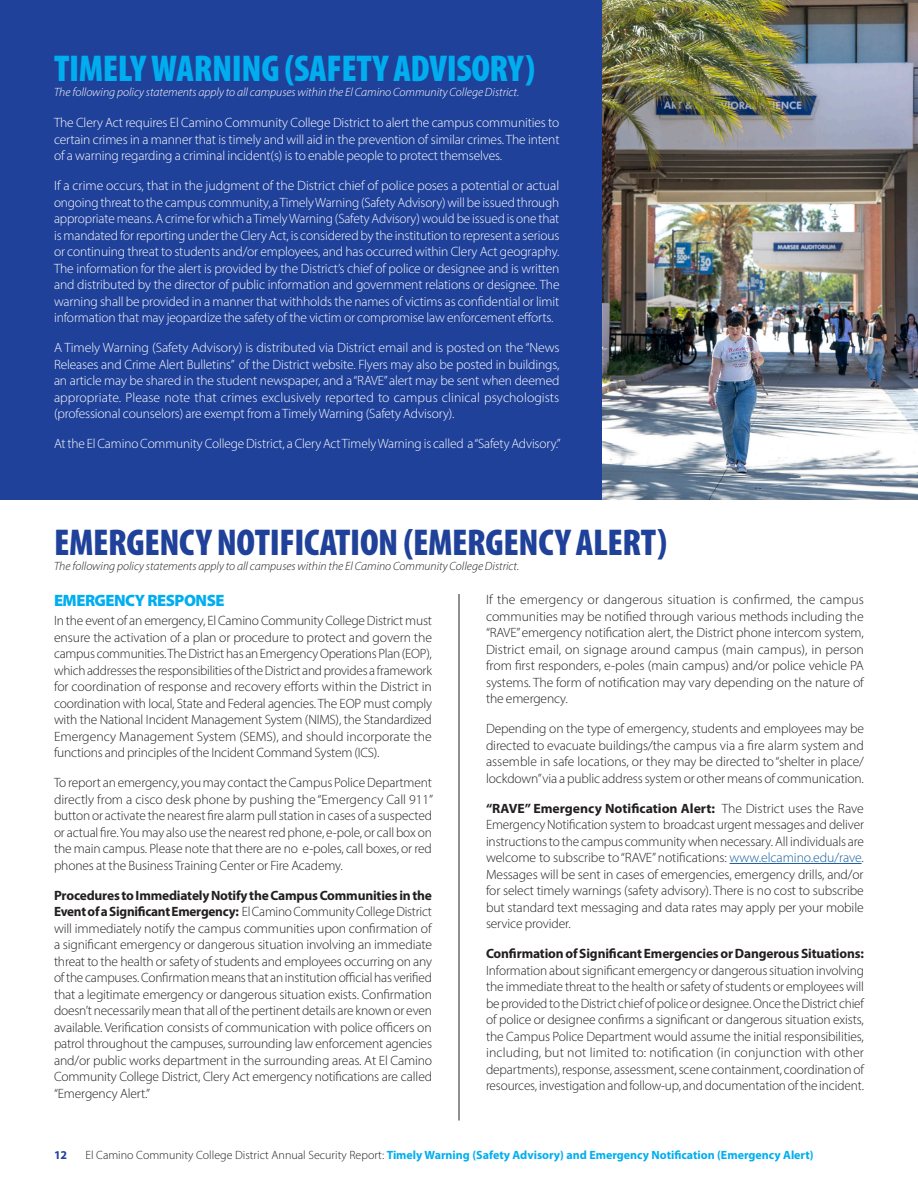
<style>
.page{position:relative;width:918px;height:1188px;background:#fff}
.page>*{position:absolute;margin:0;border:0;box-sizing:border-box;transform-origin:0 0}
.Heading{font:900 condensed 37.5px "Myriad Pro";letter-spacing:-.01em;color:#20419a}
.Heading-2{font:900 condensed 37.5px "Myriad Pro";letter-spacing:-.01em;color:#00aeef}
.t1{font:900 16.5px "Myriad Pro";letter-spacing:-.03em;color:#00aeef}
.Body_Copy{font:300 13.5px/16.5px "Myriad Pro";letter-spacing:-.01em;color:#231f20;text-align:justify}
.Body_Copy-2{font:300 13.5px/16.5px "Myriad Pro";letter-spacing:-.01em;color:#fff;text-align:justify}
.t2{font:700 12px "Myriad Pro";color:#00aeef}
.Subheading{font:italic 300 12px "Myriad Pro";color:#231f20}
.Subheading-2{font:italic 300 12px "Myriad Pro";color:#fff}
.t3{font:700 12px "Myriad Pro";color:#20419a}
.s1{font-weight:700}
.s2{color:#175d9e}
.s3{font-weight:300;color:#231f20}
</style>
<div class="page">
<hr style="left:459px;top:594px;width:1px;height:526px;background:#231f20">
<div style="left:0;top:0;width:918px;height:500px;background:#20419a"></div>
<img style="left:603px;top:0;width:315px;height:500px">
<hr style="left:730px;top:863px;width:132px;height:1px;background:#175d9e">
<p class="Heading-2" style="left:54px;top:44px;width:482px">TIMELY WARNING (SAFETY ADVISORY)</p>
<p class="Subheading-2" style="left:54px;top:84px;width:467px">The following policy statements apply to all campuses within the El Camino Community College District.</p>
<p class="Body_Copy-2" style="left:54px;top:114px;width:507px">The Clery Act requires El Camino Community College District to alert the campus communities to certain crimes in a manner that is timely and will aid in the prevention of similar crimes. The intent of a warning regarding a criminal incident(s) is to enable people to protect themselves.</p>
<p class="Body_Copy-2" style="left:54px;top:177px;width:507px">If a crime occurs, that in the judgment of the District chief of police poses a potential or actual ongoing threat to the campus community, a Timely Warning (Safety Advisory) will be issued through appropriate means. A crime for which a Timely Warning (Safety Advisory) would be issued is one that is mandated for reporting under the Clery Act, is considered by the institution to represent a serious or continuing threat to students and/or employees, and has occurred within Clery Act geography.<br>The information for the alert is provided by the District’s chief of police or designee and is written and distributed by the director of public information and government relations or designee. The warning shall be provided in a manner that withholds the names of victims as confidential or limit information that may jeopardize the safety of the victim or compromise law enforcement efforts.</p>
<p class="Body_Copy-2" style="left:54px;top:339px;width:507px">A Timely Warning (Safety Advisory) is distributed via District email and is posted on the “News Releases and Crime Alert Bulletins” of the District website. Flyers may also be posted in buildings, an article may be shared in the student newspaper, and a “RAVE” alert may be sent when deemed appropriate. Please note that crimes exclusively reported to campus clinical psychologists (professional counselors) are exempt from a Timely Warning (Safety Advisory).</p>
<p class="Body_Copy-2" style="left:54px;top:435px;width:508px">At the El Camino Community College District, a Clery Act Timely Warning is called a “Safety Advisory.”</p>
<p class="Heading" style="left:54px;top:518px;width:615px">EMERGENCY NOTIFICATION (EMERGENCY ALERT)</p>
<p class="Subheading" style="left:54px;top:558px;width:467px">The following policy statements apply to all campuses within the El Camino Community College District.</p>
<p class="t1" style="left:54px;top:590px;width:172px">EMERGENCY RESPONSE</p>
<p class="Body_Copy" style="left:54px;top:612px;width:380px">In the event of an emergency, El Camino Community College District must ensure the activation of a plan or procedure to protect and govern the campus communities. The District has an Emergency Operations Plan (EOP), which addresses the responsibilities of the District and provides a framework for coordination of response and recovery efforts within the District in coordination with local, State and Federal agencies. The EOP must comply with the National Incident Management System (NIMS), the Standardized Emergency Management System (SEMS), and should incorporate the functions and principles of the Incident Command System (ICS).</p>
<p class="Body_Copy" style="left:54px;top:774px;width:381px">To report an emergency, you may contact the Campus Police Department directly from a cisco desk phone by pushing the “Emergency Call 911” button or activate the nearest fire alarm pull station in cases of a suspected or actual fire. You may also use the nearest red phone, e-pole, or call box on the main campus. Please note that there are no e-poles, call boxes, or red phones at the Business Training Center or Fire Academy.</p>
<p class="Body_Copy" style="left:54px;top:887px;width:380px"><span class="s1">Procedures to Immediately Notify the Campus Communities in the Event of a Significant Emergency:</span> El Camino Community College District will immediately notify the campus communities upon confirmation of a significant emergency or dangerous situation involving an immediate threat to the health or safety of students and employees occurring on any of the campuses. Confirmation means that an institution official has verified that a legitimate emergency or dangerous situation exists. Confirmation doesn’t necessarily mean that all of the pertinent details are known or even available. Verification consists of communication with police officers on patrol throughout the campuses, surrounding law enforcement agencies and/or public works department in the surrounding areas. At El Camino Community College District, Clery Act emergency notifications are called “Emergency Alert.”</p>
<p class="Body_Copy" style="left:486px;top:591px;width:380px">If the emergency or dangerous situation is confirmed, the campus communities may be notified through various methods including the “RAVE” emergency notification alert, the District phone intercom system, District email, on signage around campus (main campus), in person from first responders, e-poles (main campus) and/or police vehicle PA systems. The form of notification may vary depending on the nature of the emergency.</p>
<p class="Body_Copy" style="left:486px;top:720px;width:379px">Depending on the type of emergency, students and employees may be directed to evacuate buildings/the campus via a fire alarm system and assemble in safe locations, or they may be directed to “shelter in place/ lockdown”via a public address system or other means of communication.</p>
<p class="Body_Copy" style="left:486px;top:800px;width:380px"><span class="s1">“RAVE” Emergency Notification Alert:</span> The District uses the Rave Emergency Notification system to broadcast urgent messages and deliver instructions to the campus community when necessary. All individuals are welcome to subscribe to “RAVE” notifications: <span class="s2">www.elcamino.edu/rave</span>.<br>Messages will be sent in cases of emergencies, emergency drills, and/or for select timely warnings (safety advisory). There is no cost to subscribe but standard text messaging and data rates may apply per your mobile service provider.</p>
<p class="Body_Copy" style="left:486px;top:945px;width:380px"><span class="s1">Confirmation of Significant Emergencies or Dangerous Situations:<br></span>Information about significant emergency or dangerous situation involving the immediate threat to the health or safety of students or employees will be provided to the District chief of police or designee. Once the District chief of police or designee confirms a significant or dangerous situation exists, the Campus Police Department would assume the initial responsibilities, including, but not limited to: notification (in conjunction with other departments), response, assessment, scene containment, coordination of resources, investigation and follow-up, and documentation of the incident.</p>
<p class="t3" style="left:54px;top:1147px;width:15px">12</p>
<p class="t2" style="left:86px;top:1147px;width:730px"><span class="s3">El Camino Community College District Annual Security Report:</span> Timely Warning (Safety Advisory) and Emergency Notification (Emergency Alert)</p>
</div>
